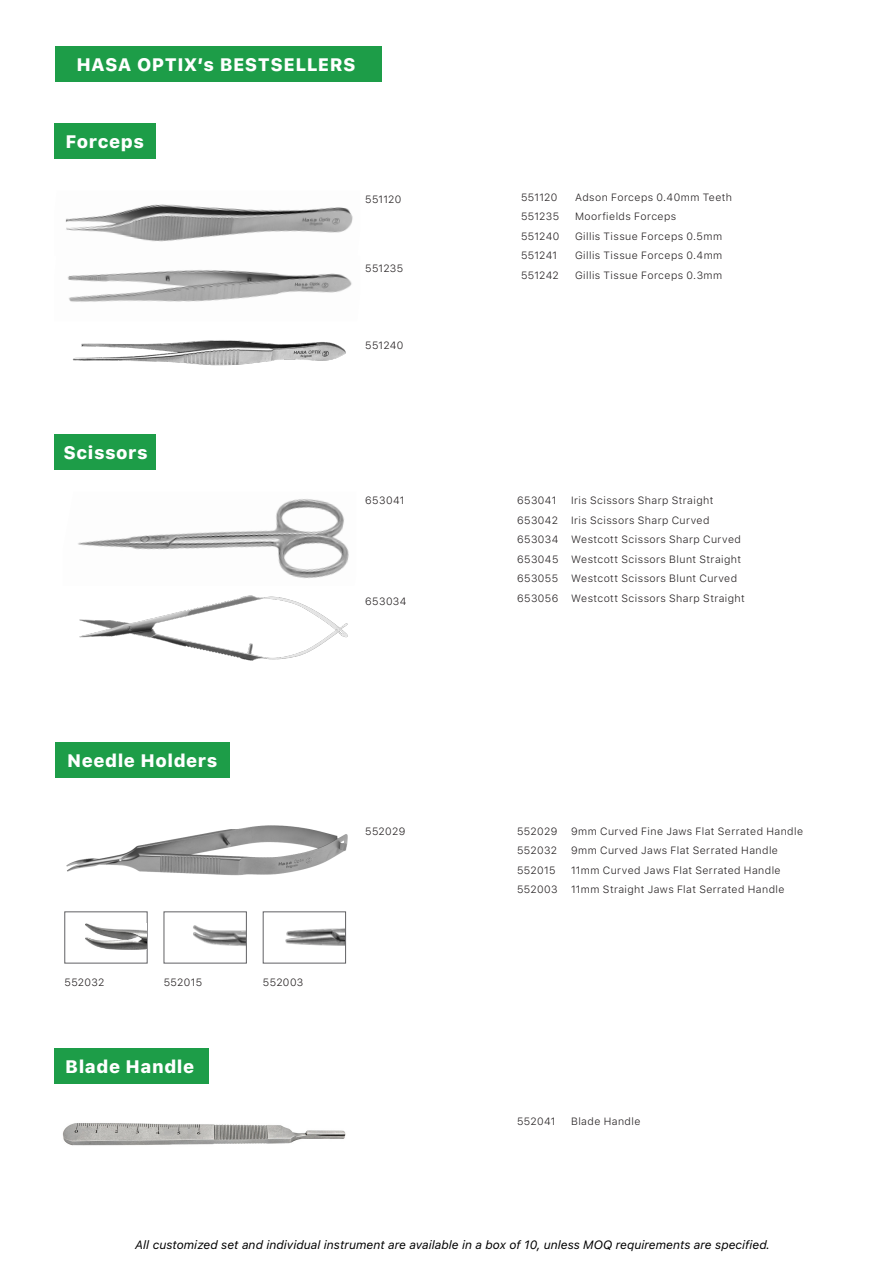
<style>
.page{position:relative;width:893px;height:1263px;background:#fff}
.page>*{position:absolute;margin:0;border:0;box-sizing:border-box;transform-origin:0 0}
.t1{font:800 18px "SFUI Text";letter-spacing:.03em;color:#fff}
.t2{font:italic 12px "SFUI Text";color:#000}
.t3{font:300 10.5px/19.5px "SFUI Text";letter-spacing:.04em;color:#231f20}
</style>
<div class="page">
<img style="left:66px;top:825px;width:282px;height:51px">
<div style="left:55px;top:435px;width:101px;height:35px;background:#1d9d48"></div>
<div style="left:55px;top:742px;width:175px;height:35px;background:#1d9d48"></div>
<div style="left:55px;top:1048px;width:154px;height:35px;background:#1d9d48"></div>
<div style="left:55px;top:46px;width:326px;height:35px;background:#1d9d48"></div>
<div style="left:55px;top:124px;width:101px;height:35px;background:#1d9d48"></div>
<img style="left:65px;top:204px;width:288px;height:98px">
<img style="left:72px;top:340px;width:274px;height:26px">
<img style="left:78px;top:499px;width:271px;height:80px">
<img style="left:79px;top:595px;width:269px;height:66px">
<div style="left:65px;top:911px;width:82px;height:52px;background:#fff;border:1px solid #616164"></div>
<img style="left:193px;top:925px;width:52px;height:21px">
<div style="left:164px;top:911px;width:83px;height:52px;border:1px solid #616164"></div>
<img style="left:285px;top:928px;width:59px;height:18px">
<div style="left:263px;top:911px;width:83px;height:52px;border:1px solid #616164"></div>
<img style="left:62px;top:1123px;width:284px;height:23px">
<img style="left:85px;top:924px;width:61px;height:25px">
<p class="t1" style="left:76px;top:51px;width:281px">HASA OPTIX’s BESTSELLERS</p>
<p class="t1" style="left:66px;top:128px;width:80px">Forceps</p>
<p class="t1" style="left:64px;top:439px;width:86px">Scissors</p>
<p class="t1" style="left:67px;top:747px;width:152px">Needle Holders</p>
<p class="t3" style="left:65px;top:972px;width:41px">552032</p>
<p class="t3" style="left:164px;top:972px;width:40px">552015</p>
<p class="t3" style="left:263px;top:972px;width:42px">552003</p>
<p class="t1" style="left:65px;top:1053px;width:130px">Blade Handle</p>
<p class="t3" style="left:365px;top:190px;width:38px">551120</p>
<p class="t3" style="left:365px;top:258px;width:40px">551235</p>
<p class="t3" style="left:365px;top:335px;width:40px">551240</p>
<p class="t3" style="left:365px;top:491px;width:41px">653041</p>
<p class="t3" style="left:365px;top:591px;width:43px">653034</p>
<p class="t3" style="left:365px;top:821px;width:42px">552029</p>
<p class="t3" style="left:521px;top:187px;width:38px">551120</p>
<p class="t3" style="left:575px;top:187px;width:158px">Adson Forceps 0.40mm Teeth</p>
<p class="t3" style="left:521px;top:206px;width:40px">551235</p>
<p class="t3" style="left:575px;top:206px;width:103px">Moorfields Forceps</p>
<p class="t3" style="left:521px;top:226px;width:40px">551240</p>
<p class="t3" style="left:575px;top:226px;width:149px">Gillis Tissue Forceps 0.5mm</p>
<p class="t3" style="left:521px;top:245px;width:38px">551241</p>
<p class="t3" style="left:575px;top:245px;width:149px">Gillis Tissue Forceps 0.4mm</p>
<p class="t3" style="left:521px;top:265px;width:39px">551242</p>
<p class="t3" style="left:575px;top:265px;width:149px">Gillis Tissue Forceps 0.3mm</p>
<p class="t3" style="left:517px;top:491px;width:41px">653041</p>
<p class="t3" style="left:571px;top:491px;width:144px">Iris Scissors Sharp Straight</p>
<p class="t3" style="left:517px;top:510px;width:42px">653042</p>
<p class="t3" style="left:571px;top:510px;width:140px">Iris Scissors Sharp Curved</p>
<p class="t3" style="left:517px;top:530px;width:225px">653034 Westcott Scissors Sharp Curved</p>
<p class="t3" style="left:517px;top:549px;width:225px">653045 Westcott Scissors Blunt Straight<br>653055 Westcott Scissors Blunt Curved</p>
<p class="t3" style="left:517px;top:588px;width:229px">653056 Westcott Scissors Sharp Straight</p>
<p class="t3" style="left:517px;top:821px;width:42px">552029</p>
<p class="t3" style="left:571px;top:821px;width:233px">9mm Curved Fine Jaws Flat Serrated Handle</p>
<p class="t3" style="left:517px;top:840px;width:41px">552032</p>
<p class="t3" style="left:571px;top:840px;width:208px">9mm Curved Jaws Flat Serrated Handle</p>
<p class="t3" style="left:517px;top:860px;width:40px">552015</p>
<p class="t3" style="left:571px;top:860px;width:211px">11mm Curved Jaws Flat Serrated Handle</p>
<p class="t3" style="left:517px;top:879px;width:42px">552003</p>
<p class="t3" style="left:571px;top:879px;width:215px">11mm Straight Jaws Flat Serrated Handle</p>
<p class="t3" style="left:517px;top:1112px;width:40px">552041</p>
<p class="t3" style="left:571px;top:1112px;width:71px">Blade Handle</p>
<p class="t2" style="left:135px;top:1236px;width:636px">All customized set and individual instrument are available in a box of 10, unless MOQ requirements are specified.</p>
</div>
